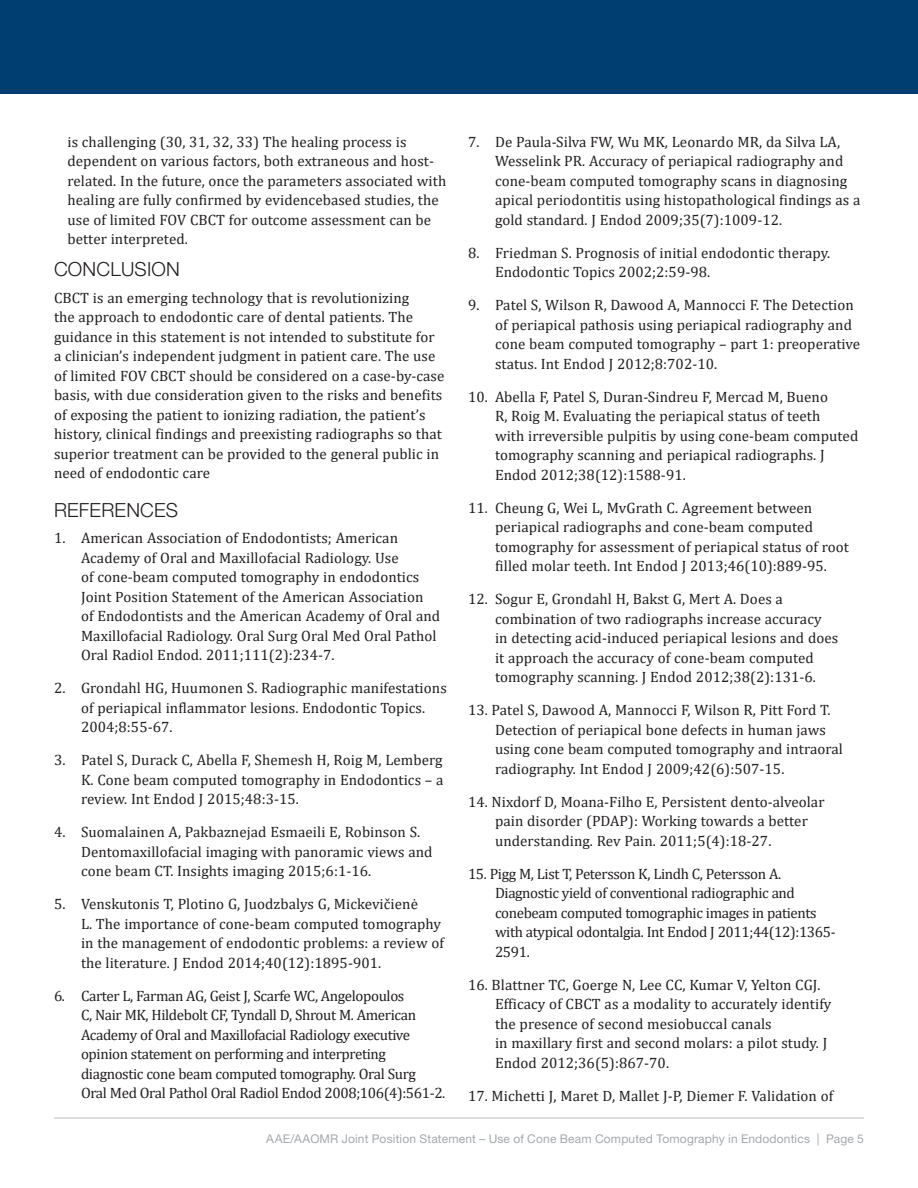
<style>
.page{position:relative;width:918px;height:1188px;background:#fff}
.page>*{position:absolute;margin:0;border:0;box-sizing:border-box;transform-origin:0 0}
.Heading_2{font:300 19.5px "Helvetica Neue LT Std";letter-spacing:.01em;color:#231f20}
.Text_1{font:15px/19.5px "Cambria";letter-spacing:.005em;color:#231f20}
.Text_1-2{font:15px/19.5px "Cambria";letter-spacing:-.025em;color:#231f20}
.t1{font:12px "Helvetica Neue LT Std";letter-spacing:.015em;color:#a3a9ad}
</style>
<div class="page">
<div style="left:0;top:0;width:918px;height:94px;background:#003d71"></div>
<hr style="left:54px;top:1117px;width:810px;height:2px;background:#d1d2d4">
<p class="Text_1" style="left:68px;top:132px;width:380px">is challenging (30, 31, 32, 33) The healing process is dependent on various factors, both extraneous and host&shy;related. In the future, once the parameters associated with healing are fully confirmed by evidencebased studies, the use of limited FOV CBCT for outcome assessment can be better interpreted.</p>
<p class="Heading_2" style="left:54px;top:258px;width:128px">CONCLUSION</p>
<p class="Text_1" style="left:54px;top:288px;width:392px">CBCT is an emerging technology that is revolutionizing<br>the approach to endodontic care of dental patients. The guidance in this statement is not intended to substitute for a clinician’s independent judgment in patient care. The use of limited FOV CBCT should be considered on a case-by-case basis, with due consideration given to the risks and benefits of exposing the patient to ionizing radiation, the patient’s history, clinical findings and preexisting radiographs so that superior treatment can be provided to the general public in need of endodontic care</p>
<p class="Heading_2" style="left:54px;top:498px;width:126px">REFERENCES</p>
<p class="Text_1" style="left:81px;top:528px;width:361px;text-indent:-27px">1. American Association of Endodontists; American Academy of Oral and Maxillofacial Radiology. Use<br>of cone-beam computed tomography in endodontics Joint Position Statement of the American Association<br>of Endodontists and the American Academy of Oral and Maxillofacial Radiology. Oral Surg Oral Med Oral Pathol Oral Radiol Endod. 2011;111(2):234-7.</p>
<p class="Text_1" style="left:81px;top:678px;width:367px;text-indent:-27px">2. Grondahl HG, Huumonen S. Radiographic manifestations of periapical inflammator lesions. Endodontic Topics.<br>2004;8:55-67.</p>
<p class="Text_1" style="left:81px;top:750px;width:364px;text-align:justify;text-indent:-27px">3. Patel S, Durack C, Abella F, Shemesh H, Roig M, Lemberg K. Cone beam computed tomography in Endodontics – a review. Int Endod J 2015;48:3-15.</p>
<p class="Text_1" style="left:81px;top:822px;width:353px;text-indent:-27px">4. Suomalainen A, Pakbaznejad Esmaeili E, Robinson S.<br>Dentomaxillofacial imaging with panoramic views and cone beam CT. Insights imaging 2015;6:1-16.</p>
<p class="Text_1" style="left:81px;top:894px;width:365px;text-indent:-27px">5. Venskutonis T, Plotino G, Juodzbalys G, Mickevičienė<br>L. The importance of cone-beam computed tomography in the management of endodontic problems: a review of the literature. J Endod 2014;40(12):1895-901.</p>
<p class="Text_1-2" style="left:81px;top:986px;width:366px;text-indent:-27px">6. Carter L, Farman AG, Geist J, Scarfe WC, Angelopoulos<br>C, Nair MK, Hildebolt CF, Tyndall D, Shrout M. American Academy of Oral and Maxillofacial Radiology executive opinion statement on performing and interpreting diagnostic cone beam computed tomography. Oral Surg Oral Med Oral Pathol Oral Radiol Endod 2008;106(4):561-2.</p>
<p class="Text_1" style="left:495px;top:132px;width:367px;text-indent:-27px">7. De Paula-Silva FW, Wu MK, Leonardo MR, da Silva LA, Wesselink PR. Accuracy of periapical radiography and cone-beam computed tomography scans in diagnosing apical periodontitis using histopathological findings as a gold standard. J Endod 2009;35(7):1009-12.</p>
<p class="Text_1" style="left:495px;top:243px;width:337px;text-indent:-27px">8. Friedman S. Prognosis of initial endodontic therapy.<br>Endodontic Topics 2002;2:59-98.</p>
<p class="Text_1" style="left:495px;top:295px;width:367px;text-indent:-27px">9. Patel S, Wilson R, Dawood A, Mannocci F. The Detection of periapical pathosis using periapical radiography and cone beam computed tomography – part 1: preoperative status. Int Endod J 2012;8:702-10.</p>
<p class="Text_1" style="left:495px;top:387px;width:365px;text-indent:-27px">10. Abella F, Patel S, Duran-Sindreu F, Mercad M, Bueno<br>R, Roig M. Evaluating the periapical status of teeth<br>with irreversible pulpitis by using cone-beam computed tomography scanning and periapical radiographs. J Endod 2012;38(12):1588-91.</p>
<p class="Text_1" style="left:495px;top:498px;width:356px;text-indent:-27px">11. Cheung G, Wei L, MvGrath C. Agreement between periapical radiographs and cone-beam computed tomography for assessment of periapical status of root filled molar teeth. Int Endod J 2013;46(10):889-95.</p>
<p class="Text_1" style="left:495px;top:589px;width:345px;text-indent:-27px">12. Sogur E, Grondahl H, Bakst G, Mert A. Does a combination of two radiographs increase accuracy<br>in detecting acid-induced periapical lesions and does it approach the accuracy of cone-beam computed tomography scanning. J Endod 2012;38(2):131-6.</p>
<p class="Text_1" style="left:495px;top:700px;width:350px;text-indent:-27px">13. Patel S, Dawood A, Mannocci F, Wilson R, Pitt Ford T.<br>Detection of periapical bone defects in human jaws using cone beam computed tomography and intraoral radiography. Int Endod J 2009;42(6):507-15.</p>
<p class="Text_1" style="left:495px;top:792px;width:331px;text-indent:-27px">14. Nixdorf D, Moana-Filho E, Persistent dento-alveolar pain disorder (PDAP): Working towards a better understanding. Rev Pain. 2011;5(4):18-27.</p>
<p class="Text_1-2" style="left:495px;top:864px;width:342px;text-indent:-27px">15. Pigg M, List T, Petersson K, Lindh C, Petersson A.<br>Diagnostic yield of conventional radiographic and conebeam computed tomographic images in patients with atypical odontalgia. Int Endod J 2011;44(12):1365- 2591.</p>
<p class="Text_1" style="left:495px;top:975px;width:338px;text-indent:-27px">16. Blattner TC, Goerge N, Lee CC, Kumar V, Yelton CGJ.<br>Efficacy of CBCT as a modality to accurately identify the presence of second mesiobuccal canals<br>in maxillary first and second molars: a pilot study. J Endod 2012;36(5):867-70.</p>
<p class="Text_1" style="left:468px;top:1086px;width:367px">17. Michetti J, Maret D, Mallet J-P, Diemer F. Validation of</p>
<p class="t1" style="left:266px;top:1131px;width:599px">AAE/AAOMR Joint Position Statement – Use of Cone Beam Computed Tomography in Endodontics | Page 5</p>
</div>
